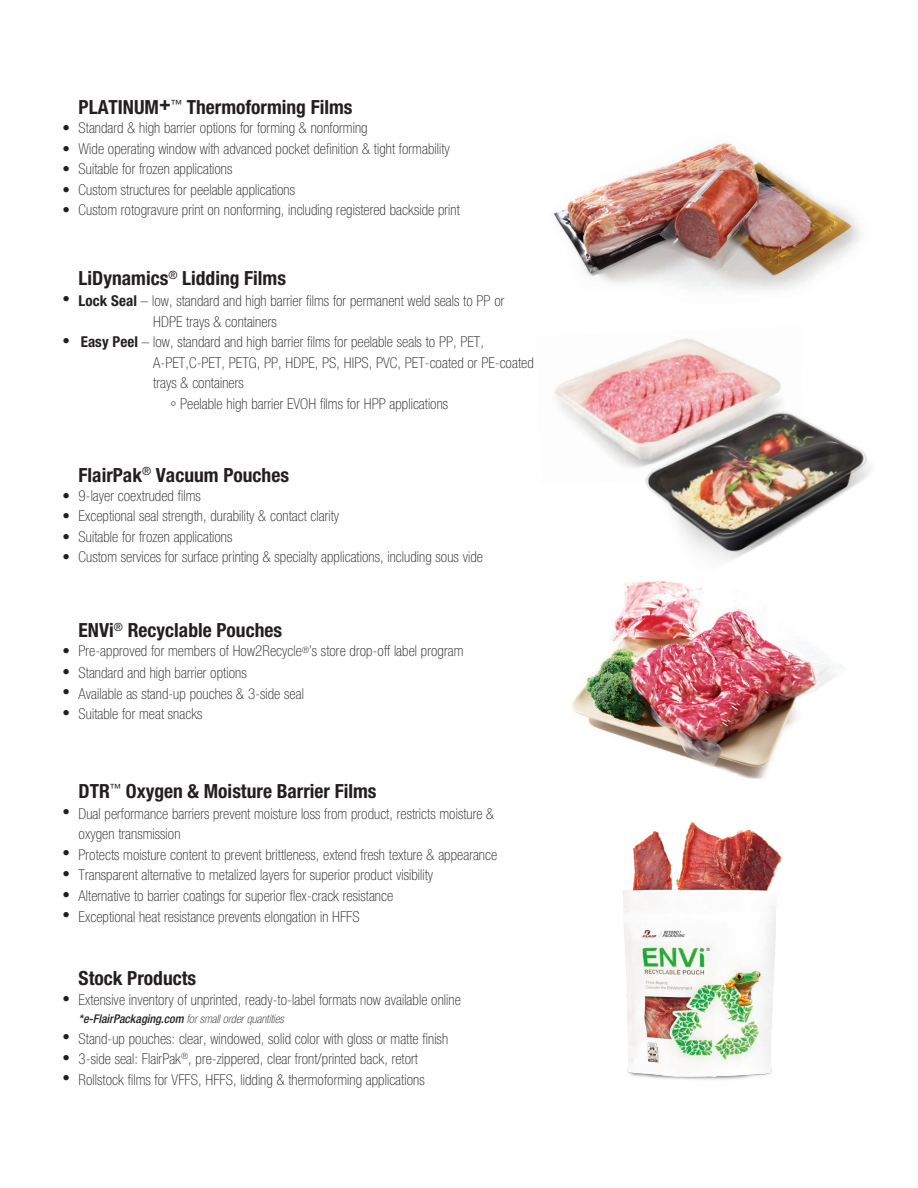
<style>
.page{position:relative;width:918px;height:1188px;background:#fff}
.page>*{position:absolute;margin:0;border:0;box-sizing:border-box;transform-origin:0 0}
.t1{font:700 condensed 19.5px "Helvetica Neue LT Std";color:#231f20}
.t2{font:100 condensed 15px/20.5px "Helvetica Neue LT Std";letter-spacing:.005em;color:#231f20}
.t3{font:italic 100 condensed 12px "Helvetica Neue LT Std";color:#231f20}
.t4{font:500 4.35px "Helvetica Neue LT Std";color:#55351e}
.s1{font-weight:700}
.s2{font-weight:500}
</style>
<div class="page">
<img style="left:571px;top:590px;width:271px;height:189px">
<img style="left:623px;top:822px;width:160px;height:258px">
<svg style="left:706px;top:945px;width:6px;height:6px"></svg>
<img style="left:553px;top:142px;width:308px;height:148px">
<img style="left:554px;top:338px;width:227px;height:111px">
<img style="left:603px;top:388px;width:268px;height:202px">
<h1 class="t1" style="left:79px;top:95px;width:275px">PLATINUM+<sup>™</sup> Thermoforming Films</h1>
<p class="t2" style="left:62px;top:118px;width:307px">• Standard &amp; high barrier options for forming &amp; nonforming</p>
<p class="t2" style="left:62px;top:138px;width:389px">• Wide operating window with advanced pocket definition &amp; tight formability</p>
<p class="t2" style="left:62px;top:159px;width:172px">• Suitable for frozen applications</p>
<p class="t2" style="left:62px;top:179px;width:234px">• Custom structures for peelable applications</p>
<p class="t2" style="left:62px;top:200px;width:399px">• Custom rotogravure print on nonforming, including registered backside print</p>
<h1 class="t1" style="left:79px;top:267px;width:209px">LiDynamics<sup>®</sup> Lidding Films</h1>
<p class="t2" style="left:153px;top:290px;width:353px;text-indent:-91px">• <span class="s1">Lock Seal</span> – low, standard and high barrier films for permanent weld seals to PP or<br>HDPE trays &amp; containers</p>
<p class="t2" style="left:62px;top:331px;width:423px">• <span class="s1">Easy Peel</span> – low, standard and high barrier films for peelable seals to PP, PET,</p>
<p class="t2" style="left:153px;top:352px;width:382px">A-PET,C-PET, PETG, PP, HDPE, PS, HIPS, PVC, PET-coated or PE-coated</p>
<p class="t2" style="left:153px;top:373px;width:92px">trays &amp; containers</p>
<p class="t2" style="left:170px;top:393px;width:279px">° Peelable high barrier EVOH films for HPP applications</p>
<h1 class="t1" style="left:79px;top:463px;width:212px">FlairPak<sup>®</sup> Vacuum Pouches</h1>
<p class="t2" style="left:62px;top:485px;width:140px">• 9-layer coextruded films</p>
<p class="t2" style="left:62px;top:506px;width:278px">• Exceptional seal strength, durability &amp; contact clarity</p>
<p class="t2" style="left:62px;top:526px;width:172px">• Suitable for frozen applications</p>
<p class="t2" style="left:62px;top:547px;width:422px">• Custom services for surface printing &amp; specialty applications, including sous vide</p>
<h1 class="t1" style="left:79px;top:618px;width:205px">ENVi<sup>®</sup> Recyclable Pouches</h1>
<p class="t2" style="left:62px;top:640px;width:403px">• Pre-approved for members of How2Recycle<sup>®</sup>’s store drop-off label program</p>
<p class="t2" style="left:62px;top:662px;width:186px">• Standard and high barrier options</p>
<p class="t2" style="left:62px;top:683px;width:243px">• Available as stand-up pouches &amp; 3-side seal</p>
<p class="t2" style="left:62px;top:704px;width:142px">• Suitable for meat snacks</p>
<h1 class="t1" style="left:79px;top:780px;width:300px">DTR<sup>™</sup> Oxygen &amp; Moisture Barrier Films</h1>
<p class="t2" style="left:79px;top:803px;width:417px;text-indent:-16px">• Dual performance barriers prevent moisture loss from product, restricts moisture &amp; oxygen transmission</p>
<p class="t2" style="left:62px;top:844px;width:436px">• Protects moisture content to prevent brittleness, extend fresh texture &amp; appearance</p>
<p class="t2" style="left:62px;top:865px;width:372px">• Transparent alternative to metalized layers for superior product visibility</p>
<p class="t2" style="left:62px;top:885px;width:332px">• Alternative to barrier coatings for superior flex-crack resistance</p>
<p class="t2" style="left:62px;top:906px;width:299px">• Exceptional heat resistance prevents elongation in HFFS</p>
<h1 class="t1" style="left:79px;top:966px;width:119px">Stock Products</h1>
<p class="t2" style="left:62px;top:990px;width:400px">• Extensive inventory of unprinted, ready-to-label formats now available online</p>
<p class="t3" style="left:79px;top:1012px;width:207px"><span class="s2">*e-FlairPackaging.com</span> for small order quantities</p>
<p class="t2" style="left:62px;top:1028px;width:387px">• Stand-up pouches: clear, windowed, solid color with gloss or matte finish</p>
<p class="t2" style="left:62px;top:1048px;width:357px">• 3-side seal: FlairPak<sup>®</sup>, pre-zippered, clear front/printed back, retort</p>
<p class="t2" style="left:62px;top:1069px;width:364px">• Rollstock films for VFFS, HFFS, lidding &amp; thermoforming applications</p>
<p class="t4" style="left:707px;top:946px;width:5px">®</p>
</div>
